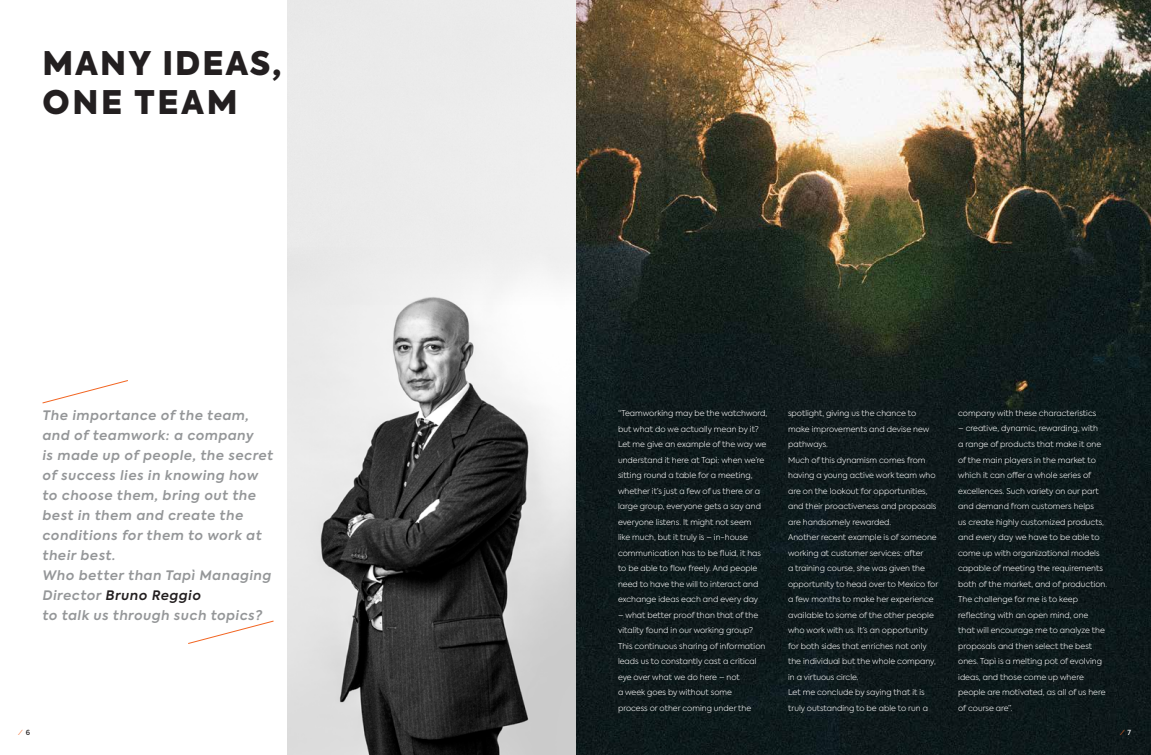
<style>
.page{position:relative;width:1151px;height:755px;background:#fff}
.page>*{position:absolute;margin:0;border:0;box-sizing:border-box;transform-origin:0 0}
.t1{font:900 32.3px/38.8px "Axiforma";letter-spacing:.06em;color:#231f20}
.t2{font:italic 600 13px/20px "Axiforma";letter-spacing:.05em;color:#949698}
.t3{font:300 8px/15.5px "Axiforma";color:#fff}
.t4{font:7px "Axiforma";color:#f26522}
.s1{color:#231f20}
.s2{font-weight:500;color:#231f20}
.s3{font-weight:500;color:#fff}
</style>
<div class="page">
<img style="left:575px;top:608px;width:576px;height:146px">
<img style="left:575px;top:0;width:576px;height:608px">
<img style="left:288px;top:247px;width:287px;height:507px">
<svg style="left:42px;top:380px;width:86px;height:23px"></svg>
<svg style="left:188px;top:620px;width:86px;height:23px"></svg>
<h1 class="t1" style="left:43px;top:44px;width:240px">MANY IDEAS,<br>ONE TEAM</h1>
<p class="t2" style="left:43px;top:405px;width:232px">The importance of the team, and of teamwork: a company<br>is made up of people, the secret of success lies in knowing how to choose them, bring out the best in them and create the conditions for them to work at their best.<br>Who better than Tapì Managing<br>Director <span class="s1">Bruno Reggio<br></span>to talk us through such topics?</p>
<p class="t3" style="left:618px;top:405px;width:151px">“Teamworking may be the watchword, but what do we actually mean by it?<br>Let me give an example of the way we understand it here at Tapì: when we’re sitting round a table for a meeting, whether it’s just a few of us there or a large group, everyone gets a say and everyone listens. It might not seem<br>like much, but it truly is – in-house communication has to be fluid, it has to be able to flow freely. And people need to have the will to interact and exchange ideas each and every day</p>
<p class="t3" style="left:618px;top:606px;width:149px">– what better proof than that of the vitality found in our working group?<br>This continuous sharing of information leads us to constantly cast a critical eye over what we do here – not<br>a week goes by without some<br>process or other coming under the</p>
<p class="t3" style="left:788px;top:405px;width:152px">spotlight, giving us the chance to make improvements and devise new pathways.<br>Much of this dynamism comes from having a young active work team who are on the lookout for opportunities, and their proactiveness and proposals are handsomely rewarded.<br>Another recent example is of someone working at customer services: after<br>a training course, she was given the opportunity to head over to Mexico for a few months to make her experience available to some of the other people who work with us. It’s an opportunity for both sides that enriches not only the individual but the whole company, in a virtuous circle.<br>Let me conclude by saying that it is truly outstanding to be able to run a</p>
<p class="t3" style="left:958px;top:405px;width:140px">company with these characteristics</p>
<p class="t3" style="left:958px;top:420px;width:151px">– creative, dynamic, rewarding, with<br>a range of products that make it one of the main players in the market to which it can offer a whole series of excellences. Such variety on our part and demand from customers helps<br>us create highly customized products, and every day we have to be able to come up with organizational models capable of meeting the requirements both of the market, and of production.<br>The challenge for me is to keep reflecting with an open mind, one that will encourage me to analyze the proposals and then select the best ones. Tapì is a melting pot of evolving ideas, and those come up where people are motivated, as all of us here of course are”.</p>
<p class="t4" style="left:20px;top:727px;width:12px">⁄ <span class="s2">6</span></p>
<p class="t4" style="left:1122px;top:727px;width:11px">⁄ <span class="s3">7</span></p>
</div>
